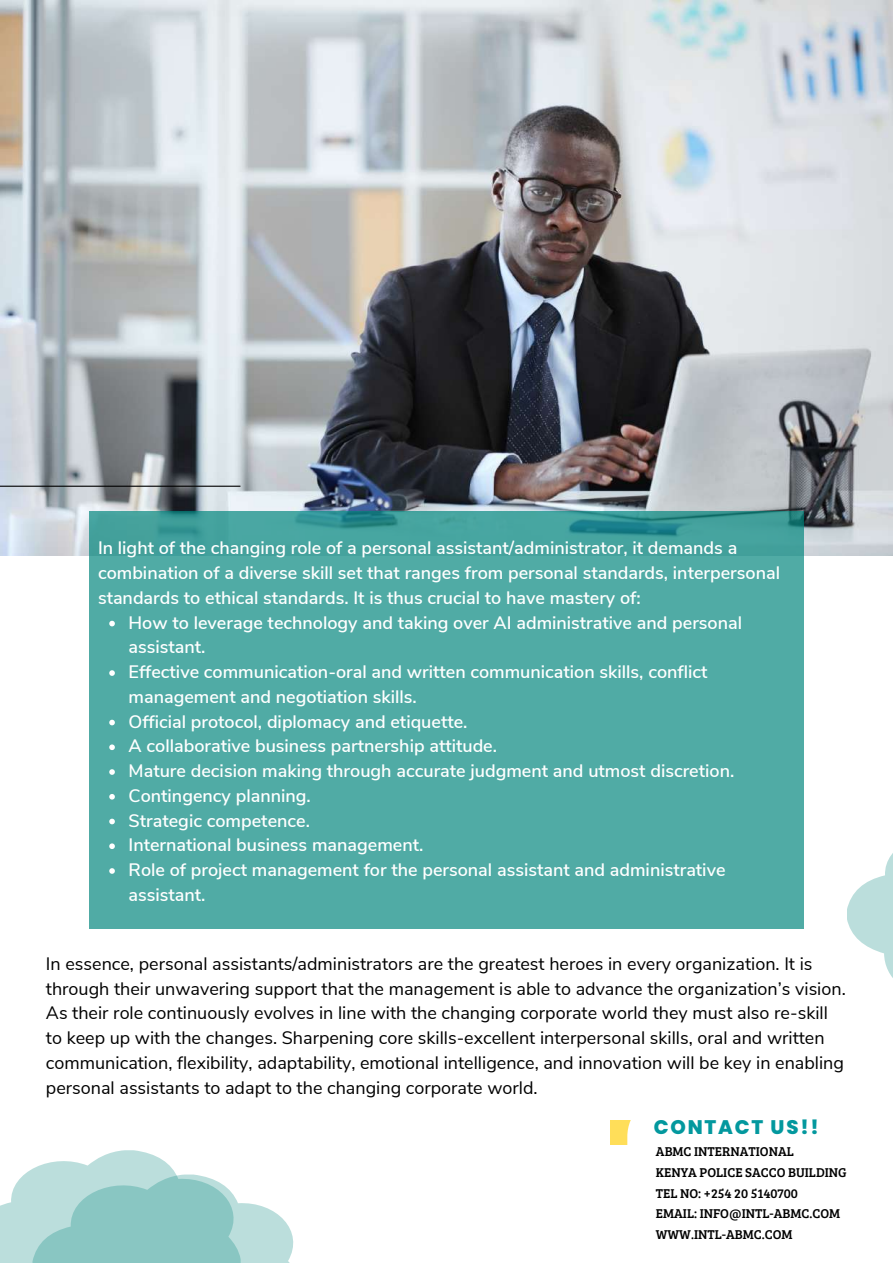
<style>
.page{position:relative;width:893px;height:1264px;background:#fff}
.page>*{position:absolute;margin:0;border:0;box-sizing:border-box;transform-origin:0 0}
.t1{font:800 19.65px "Poppins";letter-spacing:.09em;color:#03989e}
.t2{font:600 18px/24.8px "Nunito Sans";color:#fff}
.t3{font:18px/24.8px "Nunito Sans";color:#000}
.t4{font:13.2px/20.5px "Bree Serif";color:#000}
</style>
<div class="page">
<img style="left:0;top:0;width:892px;height:555px">
<hr style="left:0;top:485px;width:240px;height:2px;background:#000">
<div style="left:89px;top:511px;width:714px;height:417px;background:#50aba5"></div>
<svg style="left:109px;top:620px;width:6px;height:6px"></svg>
<svg style="left:109px;top:670px;width:6px;height:6px"></svg>
<svg style="left:109px;top:719px;width:6px;height:6px"></svg>
<svg style="left:109px;top:744px;width:6px;height:6px"></svg>
<svg style="left:109px;top:769px;width:6px;height:5px"></svg>
<svg style="left:109px;top:794px;width:6px;height:5px"></svg>
<svg style="left:109px;top:818px;width:6px;height:6px"></svg>
<svg style="left:109px;top:843px;width:6px;height:6px"></svg>
<svg style="left:109px;top:868px;width:6px;height:5px"></svg>
<svg style="left:0;top:1150px;width:176px;height:112px;fill:#bbdedc"></svg>
<svg style="left:32px;top:1174px;width:262px;height:88px;background:#a6d4d1"></svg>
<svg style="left:847px;top:854px;width:45px;height:123px;fill:#bbdedc"></svg>
<div style="left:610px;top:1120px;width:195px;height:24px;background:#ffde59"></div>
<div style="left:627px;top:1120px;width:178px;height:25px;background:#fff"></div>
<p class="t2" style="left:98px;top:536px;width:683px">In light of the changing role of a personal assistant/administrator, it demands a combination of a diverse skill set that ranges from personal standards, interpersonal standards to ethical standards. It is thus crucial to have mastery of:</p>
<p class="t2" style="left:129px;top:610px;width:615px">How to leverage technology and taking over AI administrative and personal assistant.<br>Effective communication-oral and written communication skills, conflict management and negotiation skills.<br>Official protocol, diplomacy and etiquette.<br>A collaborative business partnership attitude.<br>Mature decision making through accurate judgment and utmost discretion.<br>Contingency planning.<br>Strategic competence.<br>International business management.<br>Role of project management for the personal assistant and administrative assistant.</p>
<p class="t3" style="left:46px;top:951px;width:801px">In essence, personal assistants/administrators are the greatest heroes in every organization. It is through their unwavering support that the management is able to advance the organization’s vision.<br>As their role continuously evolves in line with the changing corporate world they must also re-skill to keep up with the changes. Sharpening core skills-excellent interpersonal skills, oral and written communication, flexibility, adaptability, emotional intelligence, and innovation will be key in enabling personal assistants to adapt to the changing corporate world.</p>
<p class="t1" style="left:654px;top:1112px;width:166px">CONTACT US!!</p>
<p class="t4" style="left:656px;top:1140px;width:192px">ABMC INTERNATIONAL<br>KENYA POLICE SACCO BUILDING<br>TEL NO: +254 20 5140700<br>EMAIL: INFO@INTL-ABMC.COM<br>WWW.INTL-ABMC.COM</p>
</div>
